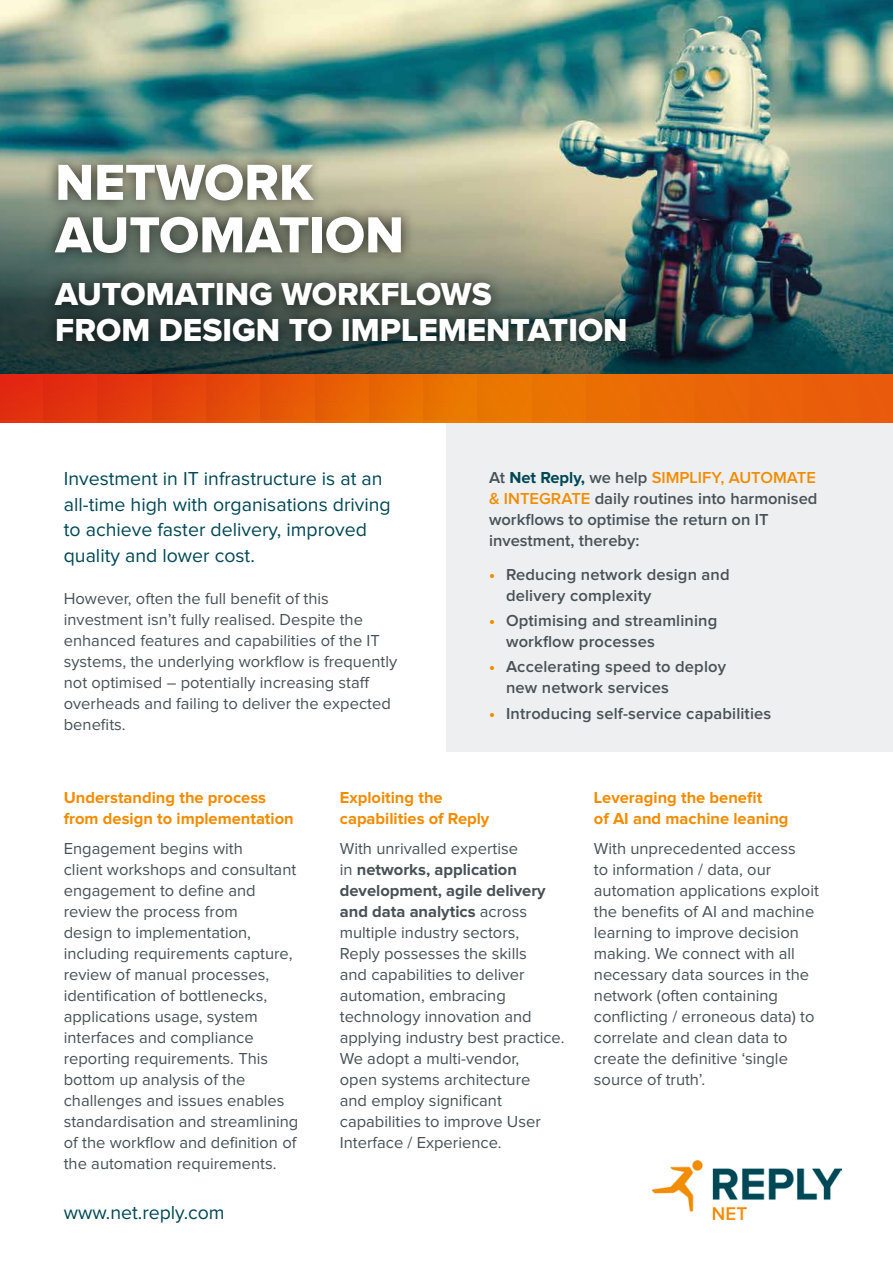
<style>
.page{position:relative;width:893px;height:1263px;background:#fff}
.page>*{position:absolute;margin:0;border:0;box-sizing:border-box;transform-origin:0 0}
.t1{font:52.5px/52.5px "Proxima Nova Extrabld";color:#fff}
.t2{font:33px/36px "Proxima Nova Extrabld";color:#fff}
.t3{font:19.5px/25.5px "Proxima Nova";color:#004855}
.t4{font:16.5px/21px "Proxima Nova";color:#485156}
.t5{font:600 16.5px/21px "Proxima Nova";letter-spacing:.01em;color:#485156}
.t6{font:700 16.5px/21px "Proxima Nova";color:#f28c00}
.s1{font-weight:700;color:#004855}
.s2{color:#f28c00}
.s3{font-family:"Proxima Nova Extrabld";font-weight:400;color:#f28c00}
.s4{font-weight:700}
</style>
<div class="page">
<img style="left:0;top:0;width:893px;height:60px">
<div style="left:446px;top:422px;width:447px;height:330px;background:#edeff0"></div>
<img style="left:0;top:60px;width:893px;height:314px">
<img style="left:653px;top:1160px;width:188px;height:59px">
<div style="left:42px;top:151px;width:598px;height:204px;background:#000;opacity:.75"></div>
<svg style="left:0;top:374px;width:893px;height:48px;background:#e75a07"></svg>
<h1 class="t1" style="left:55px;top:158px;width:350px">NETWORK<br>AUTOMATION</h1>
<h2 class="t2" style="left:55px;top:278px;width:574px">AUTOMATING WORKFLOWS<br>FROM DESIGN TO IMPLEMENTATION</h2>
<p class="t3" style="left:64px;top:467px;width:328px">Investment in IT infrastructure is at an all-time high with organisations driving to achieve faster delivery, improved quality and lower cost.</p>
<p class="t4" style="left:64px;top:589px;width:335px">However, often the full benefit of this investment isn’t fully realised. Despite the enhanced features and capabilities of the IT systems, the underlying workflow is frequently not optimised – potentially increasing staff overheads and failing to deliver the expected benefits.</p>
<p class="t5" style="left:489px;top:468px;width:330px">At <span class="s1">Net Reply,</span> we help <span class="s2">SIMPLIFY, AUTOMATE &amp; INTEGRATE</span> daily routines into harmonised workflows to optimise the return on IT investment, thereby:</p>
<p class="t5" style="left:506px;top:564px;width:225px;text-indent:-17px"><span class="s3">•</span> Reducing network design and delivery complexity</p>
<p class="t5" style="left:506px;top:611px;width:213px;text-indent:-17px"><span class="s3">•</span> Optimising and streamlining workflow processes</p>
<p class="t5" style="left:506px;top:657px;width:222px;text-indent:-17px"><span class="s3">•</span> Accelerating speed to deploy new network services</p>
<p class="t5" style="left:489px;top:703px;width:284px"><span class="s3">•</span> Introducing self-service capabilities</p>
<p class="t6" style="left:64px;top:788px;width:231px">Understanding the process from design to implementation</p>
<p class="t4" style="left:64px;top:838px;width:236px">Engagement begins with<br>client workshops and consultant engagement to define and review the process from<br>design to implementation, including requirements capture, review of manual processes, identification of bottlenecks, applications usage, system interfaces and compliance reporting requirements. This bottom up analysis of the challenges and issues enables standardisation and streamlining of the workflow and definition of the automation requirements.</p>
<p class="t3" style="left:64px;top:1201px;width:162px">www.net.reply.com</p>
<p class="t6" style="left:340px;top:788px;width:151px">Exploiting the capabilities of Reply</p>
<p class="t4" style="left:340px;top:838px;width:226px">With unrivalled expertise<br>in <span class="s4">networks, application development, agile delivery and data analytics</span> across multiple industry sectors,<br>Reply possesses the skills<br>and capabilities to deliver automation, embracing technology innovation and applying industry best practice.<br>We adopt a multi-vendor,<br>open systems architecture<br>and employ significant capabilities to improve User<br>Interface / Experience.</p>
<p class="t6" style="left:594px;top:788px;width:196px">Leveraging the benefit<br>of AI and machine leaning</p>
<p class="t4" style="left:594px;top:839px;width:226px">With unprecedented access<br>to information / data, our automation applications exploit the benefits of AI and machine learning to improve decision making. We connect with all necessary data sources in the network (often containing conflicting / erroneous data) to correlate and clean data to create the definitive ‘single source of truth’.</p>
</div>
